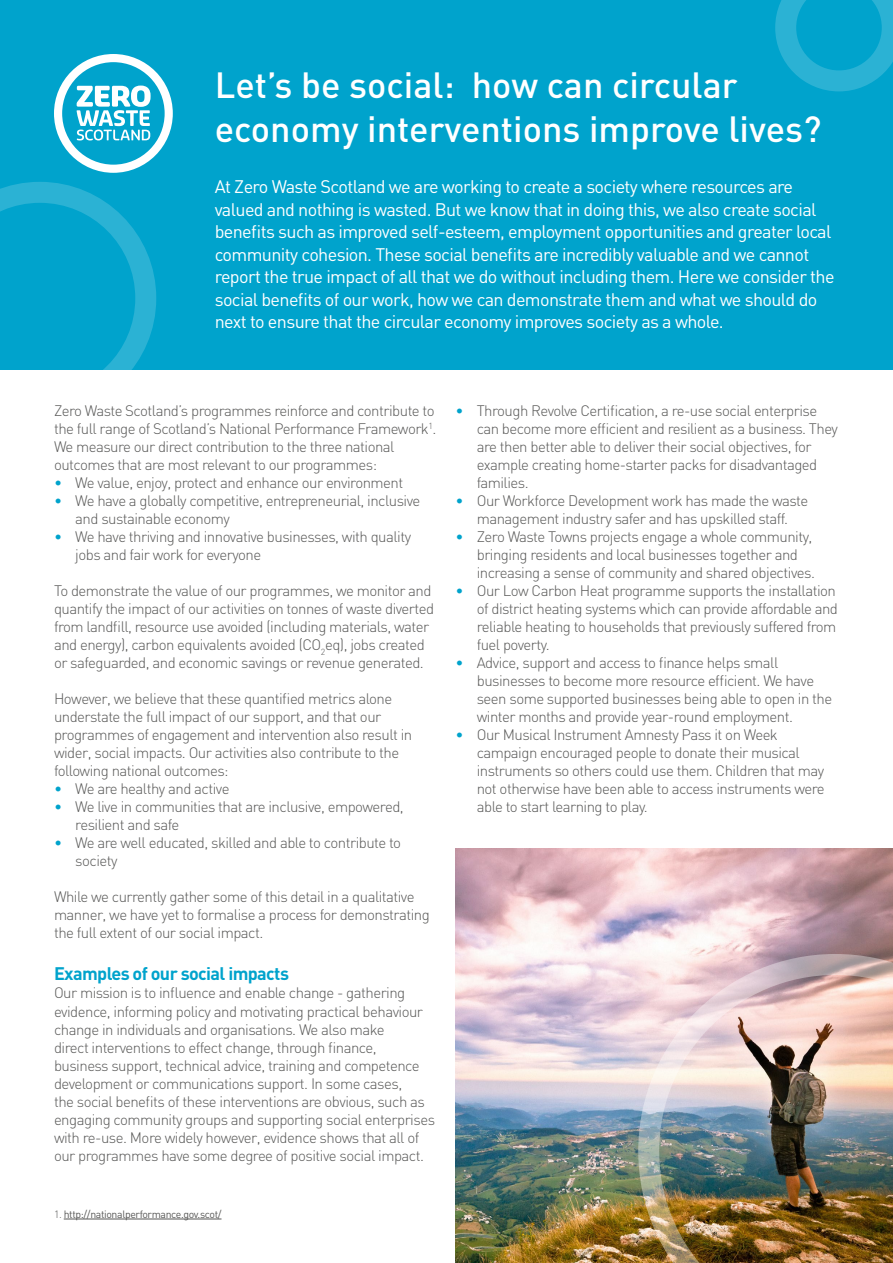
<style>
.page{position:relative;width:893px;height:1263px;background:#fff}
.page>*{position:absolute;margin:0;border:0;box-sizing:border-box;transform-origin:0 0}
.t1{font:500 36px/43.2px "DIN";color:#fff}
.t2{font:18px/22.5px "DIN";letter-spacing:-.035em;color:#fff}
.t3{font:700 18px "DIN";letter-spacing:-.035em;color:#00a3cc}
.t4{font:300 15px/18px "DIN";letter-spacing:-.035em;color:#575756}
.t5{font:10.5px "DIN";letter-spacing:-.035em;color:#575756}
.s1{color:#00a3cc}
.s2{font-weight:300}
</style>
<div class="page">
<div style="left:0;top:0;width:893px;height:370px;background:#00a3cc"></div>
<svg style="left:0;top:182px;width:156px;height:188px"></svg>
<svg style="left:775px;top:0;width:118px;height:91px"></svg>
<hr style="left:64px;top:1219px;width:157px;height:1px;background:#575756">
<svg style="left:54px;top:54px;width:119px;height:119px"></svg>
<img style="left:455px;top:848px;width:438px;height:415px">
<img style="left:638px;top:954px;width:255px;height:309px">
<h1 class="t1" style="left:215px;top:63px;width:608px">Let’s be social: how can circular economy interventions improve lives?</h1>
<p class="t2" style="left:215px;top:175px;width:621px">At Zero Waste Scotland we are working to create a society where resources are valued and nothing is wasted. But we know that in doing this, we also create social benefits such as improved self-esteem, employment opportunities and greater local community cohesion. These social benefits are incredibly valuable and we cannot report the true impact of all that we do without including them. Here we consider the social benefits of our work, how we can demonstrate them and what we should do next to ensure that the circular economy improves society as a whole.</p>
<p class="t4" style="left:54px;top:402px;width:384px">Zero Waste Scotland’s programmes reinforce and contribute to the full range of Scotland’s National Performance Framework<sup>1</sup>.<br>We measure our direct contribution to the three national outcomes that are most relevant to our programmes:</p>
<p class="t4" style="left:54px;top:474px;width:351px"><span class="s1">•</span> We value, enjoy, protect and enhance our environment</p>
<p class="t4" style="left:75px;top:492px;width:347px;text-indent:-21px"><span class="s1">•</span> We have a globally competitive, entrepreneurial, inclusive and sustainable economy</p>
<p class="t4" style="left:75px;top:528px;width:337px;text-indent:-21px"><span class="s1">•</span> We have thriving and innovative businesses, with quality jobs and fair work for everyone</p>
<p class="t4" style="left:54px;top:582px;width:382px">To demonstrate the value of our programmes, we monitor and quantify the impact of our activities on tonnes of waste diverted from landfill, resource use avoided (including materials, water and energy), carbon equivalents avoided (CO<sub>2</sub>eq), jobs created or safeguarded, and economic savings or revenue generated.</p>
<p class="t4" style="left:54px;top:690px;width:360px">However, we believe that these quantified metrics alone understate the full impact of our support, and that our programmes of engagement and intervention also result in wider, social impacts. Our activities also contribute to the following national outcomes:</p>
<p class="t4" style="left:54px;top:780px;width:177px"><span class="s1">•</span> We are healthy and active</p>
<p class="t4" style="left:75px;top:798px;width:330px;text-indent:-21px"><span class="s1">•</span> We live in communities that are inclusive, empowered, resilient and safe</p>
<p class="t4" style="left:75px;top:834px;width:327px;text-indent:-21px"><span class="s1">•</span> We are well educated, skilled and able to contribute to society</p>
<p class="t4" style="left:54px;top:888px;width:377px">While we currently gather some of this detail in a qualitative manner, we have yet to formalise a process for demonstrating the full extent of our social impact.</p>
<p class="t3" style="left:54px;top:962px;width:237px">Examples of our social impacts</p>
<p class="t4" style="left:54px;top:984px;width:383px">Our mission is to influence and enable change - gathering evidence, informing policy and motivating practical behaviour change in individuals and organisations. We also make<br>direct interventions to effect change, through finance, business support, technical advice, training and competence development or communications support. In some cases,<br>the social benefits of these interventions are obvious, such as engaging community groups and supporting social enterprises with re-use. More widely however, evidence shows that all of our programmes have some degree of positive social impact.</p>
<p class="t5" style="left:54px;top:1207px;width:169px"><span class="s2">1.</span> http://nationalperformance.gov.scot/</p>
<p class="t4" style="left:477px;top:402px;width:363px;text-indent:-21px"><span class="s1">•</span> Through Revolve Certification, a re-use social enterprise can become more efficient and resilient as a business. They are then better able to deliver their social objectives, for example creating home-starter packs for disadvantaged families.</p>
<p class="t4" style="left:455px;top:492px;width:354px;text-align:center"><span class="s1">•</span> Our Workforce Development work has made the waste management industry safer and has upskilled staff.</p>
<p class="t4" style="left:477px;top:528px;width:340px;text-indent:-21px"><span class="s1">•</span> Zero Waste Towns projects engage a whole community, bringing residents and local businesses together and increasing a sense of community and shared objectives.</p>
<p class="t4" style="left:477px;top:582px;width:363px;text-indent:-21px"><span class="s1">•</span> Our Low Carbon Heat programme supports the installation of district heating systems which can provide affordable and reliable heating to households that previously suffered from fuel poverty.</p>
<p class="t4" style="left:477px;top:654px;width:357px;text-indent:-21px"><span class="s1">•</span> Advice, support and access to finance helps small businesses to become more resource efficient. We have seen some supported businesses being able to open in the winter months and provide year-round employment.</p>
<p class="t4" style="left:477px;top:726px;width:349px;text-indent:-21px"><span class="s1">•</span> Our Musical Instrument Amnesty Pass it on Week campaign encouraged people to donate their musical instruments so others could use them. Children that may not otherwise have been able to access instruments were able to start learning to play.</p>
</div>
